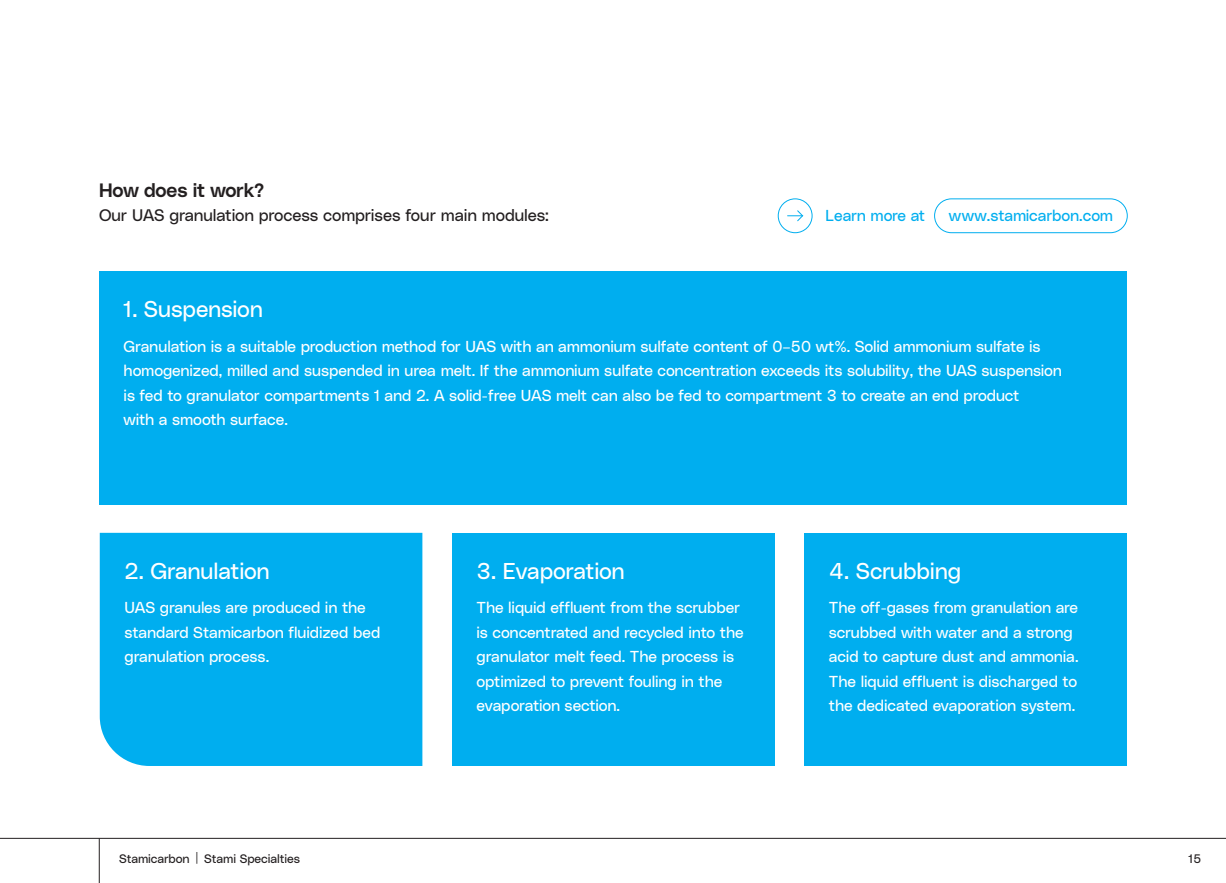
<style>
.page{position:relative;width:1226px;height:883px;background:#fff}
.page>*{position:absolute;margin:0;border:0;box-sizing:border-box;transform-origin:0 0}
.titels_in_kader{font:22.75px "Poly Sans Neutral";letter-spacing:-.01em;color:#fff}
.tussentitels{font:19.25px "Poly Sans Median";letter-spacing:-.015em;color:#231f20}
.bodytekst{font:16.62px "Poly Sans Neutral";letter-spacing:-.01em;color:#231f20}
.tekst_in_kader{font:15.75px/24.5px "Poly Sans Neutral";letter-spacing:-.01em;color:#fff}
.t1{font:15.75px "Poly Sans Neutral";letter-spacing:-.015em;color:#00aeef}
.t2{font:12.25px "Poly Sans Neutral";letter-spacing:-.01em;color:#231f20}
</style>
<div class="page">
<div style="left:99px;top:272px;width:1027px;height:233px;background:#00aeef"></div>
<div style="left:804px;top:533px;width:322px;height:233px;background:#00aeef"></div>
<div style="left:100px;top:533px;width:322px;height:233px;background:#00aeef"></div>
<div style="left:451px;top:533px;width:323px;height:233px;background:#00aeef"></div>
<hr style="left:99px;top:838px;width:1px;height:45px;background:#231f20">
<hr style="left:0;top:838px;width:1225px;height:1px;background:#231f20">
<div style="left:777px;top:198px;width:35px;height:35px;border:1px solid #00aeef;border-radius:50%"></div>
<svg style="left:787px;top:210px;width:16px;height:12px"></svg>
<div style="left:934px;top:198px;width:193px;height:35px;border:1px solid #00aeef;border-radius:17px"></div>
<p class="tussentitels" style="left:99px;top:175px;width:167px">How does it work?</p>
<p class="bodytekst" style="left:99px;top:203px;width:451px">Our UAS granulation process comprises four main modules:</p>
<p class="t1" style="left:825px;top:204px;width:101px">Learn more at</p>
<p class="t1" style="left:948px;top:204px;width:166px">www.stamicarbon.com</p>
<p class="titels_in_kader" style="left:124px;top:292px;width:141px">1. Suspension</p>
<p class="tekst_in_kader" style="left:124px;top:333px;width:939px">Granulation is a suitable production method for UAS with an ammonium sulfate content of 0–50 wt%. Solid ammonium sulfate is homogenized, milled and suspended in urea melt. If the ammonium sulfate concentration exceeds its solubility, the UAS suspension is fed to granulator compartments 1 and 2. A solid-free UAS melt can also be fed to compartment 3 to create an end product<br>with a smooth surface.</p>
<p class="titels_in_kader" style="left:124px;top:554px;width:147px">2. Granulation</p>
<p class="tekst_in_kader" style="left:124px;top:594px;width:257px">UAS granules are produced in the standard Stamicarbon fluidized bed granulation process.</p>
<p class="titels_in_kader" style="left:476px;top:554px;width:150px">3. Evaporation</p>
<p class="tekst_in_kader" style="left:476px;top:594px;width:269px">The liquid effluent from the scrubber is concentrated and recycled into the granulator melt feed. The process is optimized to prevent fouling in the evaporation section.</p>
<p class="titels_in_kader" style="left:828px;top:554px;width:134px">4. Scrubbing</p>
<p class="tekst_in_kader" style="left:828px;top:594px;width:251px">The off-gases from granulation are scrubbed with water and a strong acid to capture dust and ammonia.<br>The liquid effluent is discharged to the dedicated evaporation system.</p>
<p class="t2" style="left:119px;top:850px;width:182px">Stamicarbon | Stami Specialties</p>
<p class="t2" style="left:1188px;top:850px;width:14px">15</p>
</div>
